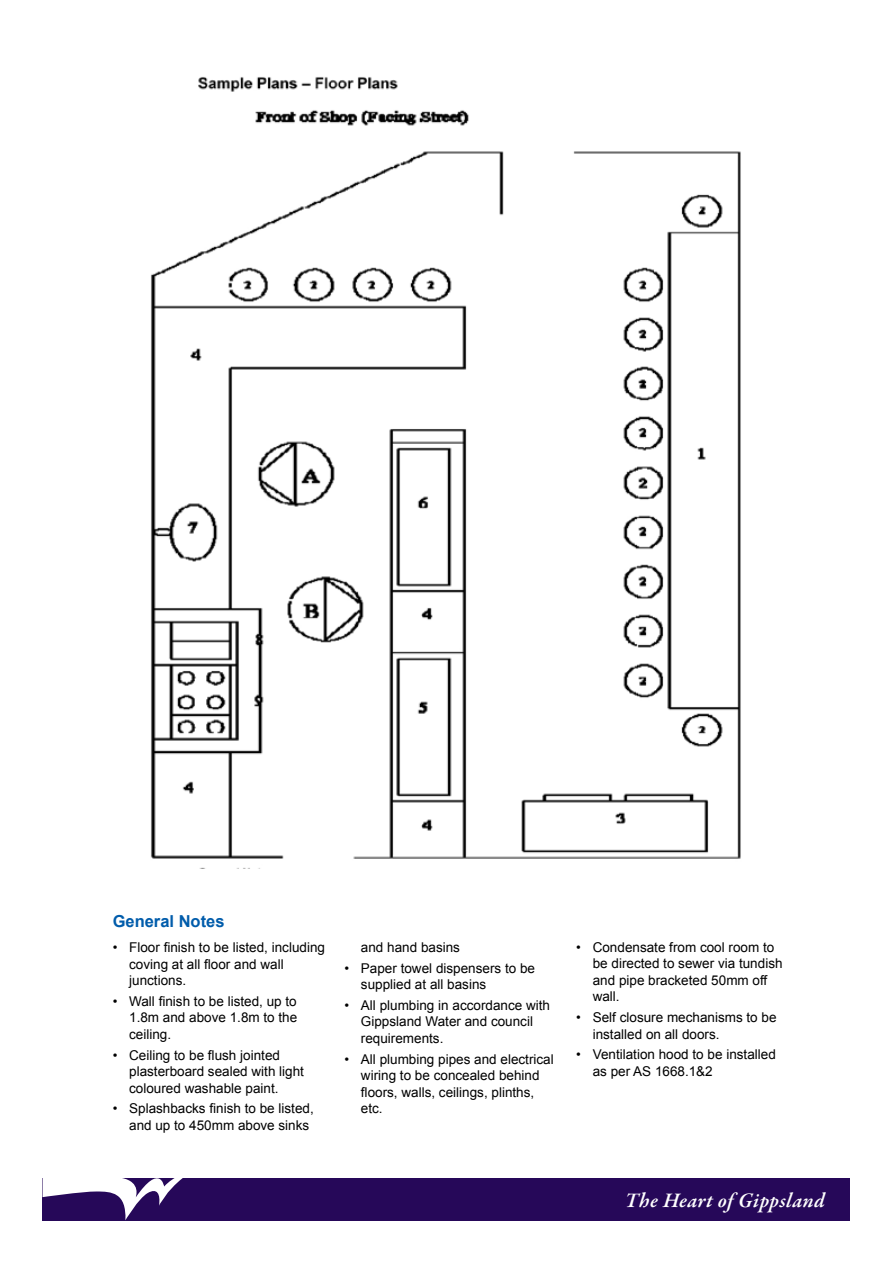
<style>
.page{position:relative;width:893px;height:1263px;background:#fff}
.page>*{position:absolute;margin:0;border:0;box-sizing:border-box;transform-origin:0 0}
.t1{font:italic 600 21px "Garamond Premr Pro";letter-spacing:.015em;color:#fff}
.t2{font:700 16.5px "Arial";color:#005cab}
.t3{font:13.5px/16.5px "Arial";color:#000}
</style>
<div class="page">
<div style="left:43px;top:1178px;width:807px;height:42px;background:#260859"></div>
<svg style="left:43px;top:1178px;width:140px;height:42px"></svg>
<img style="left:151px;top:77px;width:590px;height:792px">
<p class="t2" style="left:113px;top:910px;width:113px">General Notes</p>
<p class="t3" style="left:129px;top:939px;width:197px;text-indent:-16px">• Floor finish to be listed, including coving at all floor and wall junctions.</p>
<p class="t3" style="left:129px;top:993px;width:170px;text-align:justify;text-indent:-16px">• Wall finish to be listed, up to 1.8m and above 1.8m to the ceiling.</p>
<p class="t3" style="left:129px;top:1047px;width:176px;text-indent:-16px">• Ceiling to be flush jointed plasterboard sealed with light coloured washable paint.</p>
<p class="t3" style="left:129px;top:1100px;width:186px;text-indent:-16px">• Splashbacks finish to be listed, and up to 450mm above sinks</p>
<p class="t3" style="left:361px;top:939px;width:101px">and hand basins</p>
<p class="t3" style="left:361px;top:960px;width:176px;text-indent:-16px">• Paper towel dispensers to be supplied at all basins</p>
<p class="t3" style="left:361px;top:997px;width:191px;text-indent:-16px">• All plumbing in accordance with<br>Gippsland Water and council requirements.</p>
<p class="t3" style="left:361px;top:1051px;width:194px;text-indent:-16px">• All plumbing pipes and electrical wiring to be concealed behind floors, walls, ceilings, plinths, etc.</p>
<p class="t3" style="left:593px;top:939px;width:191px;text-indent:-16px">• Condensate from cool room to be directed to sewer via tundish and pipe bracketed 50mm off wall.</p>
<p class="t3" style="left:593px;top:1009px;width:185px;text-indent:-16px">• Self closure mechanisms to be installed on all doors.</p>
<p class="t3" style="left:593px;top:1046px;width:185px;text-indent:-16px">• Ventilation hood to be installed as per AS 1668.1&amp;2</p>
<h1 class="t1" style="left:625px;top:1187px;width:201px">The Heart of Gippsland</h1>
</div>
